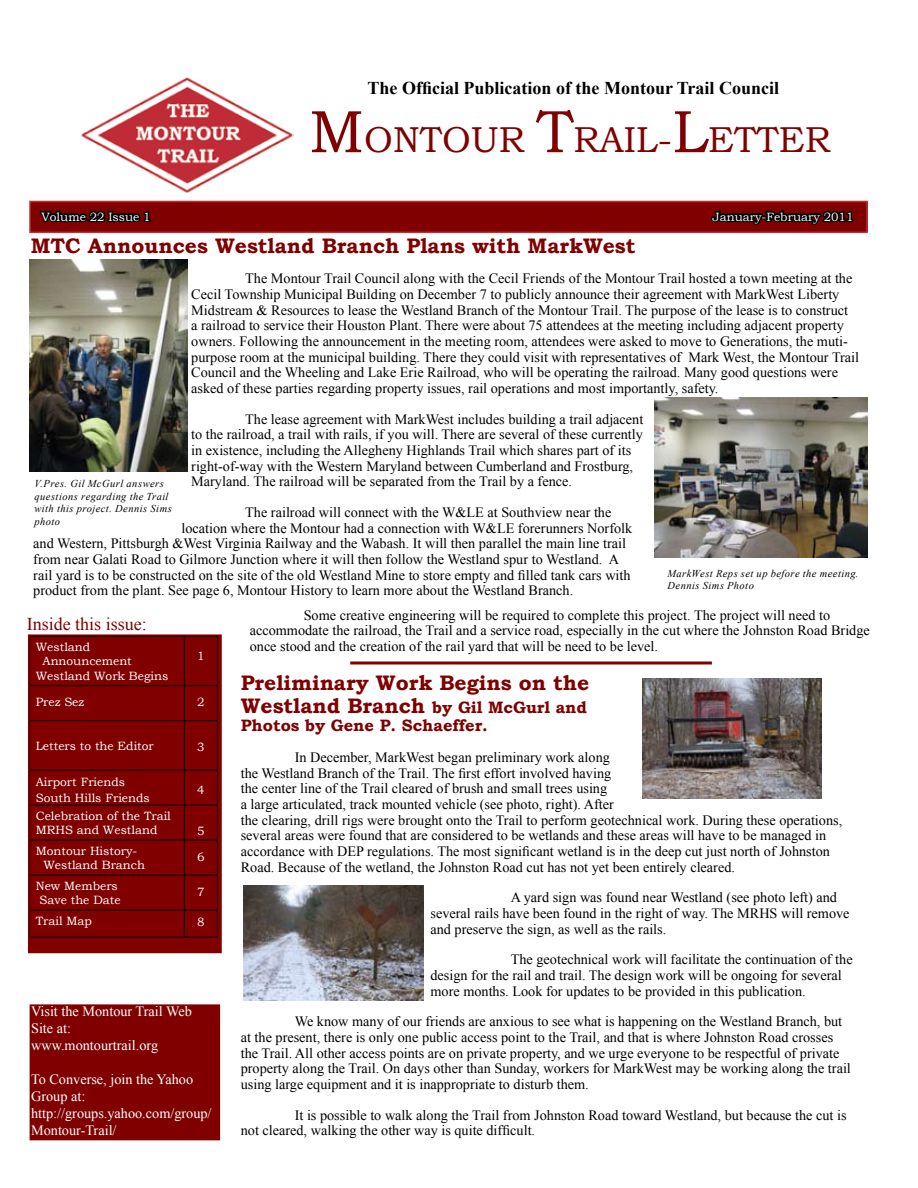
<style>
.page{position:relative;width:918px;height:1188px;background:#fff}
.page>*{position:absolute;margin:0;border:0;box-sizing:border-box;transform-origin:0 0}
.t1{font:36px "Bookman Old Style";color:#800000}
.t2{font:700 21px/23.1px "Bookman Old Style";color:#800000}
.t3{font:700 18px "Times New Roman";color:#000}
.t4{font:18px "Times New Roman";color:#800000}
.t5{font:700 16.5px "Bookman Old Style";color:#800000}
.t6{font:14.25px/15.6px "Times New Roman";color:#000}
.t7{font:14.25px/17.1px "Times New Roman";color:#fff}
.t8{font:12px/14.4px "Bookman Old Style";color:#fff}
.t9{font:italic 10.5px/12.6px "Times New Roman";letter-spacing:.04em;color:#000}
.s1{font-size:60px}
.s2{font-size:16.5px}
</style>
<div class="page">
<img style="left:81px;top:77px;width:213px;height:116px">
<div style="left:30px;top:201px;width:837px;height:31px;background:#800000"></div>
<svg style="left:40px;top:210px;width:111px;height:13px"></svg>
<svg style="left:708px;top:200px;width:147px;height:25px"></svg>
<div style="left:29px;top:201px;width:839px;height:32px;border:2px solid #bf2f37"></div>
<div style="left:29px;top:635px;width:192px;height:317px;background:#800000"></div>
<hr style="left:184px;top:636px;width:1px;height:49px;background:#000">
<hr style="left:217px;top:636px;width:1px;height:49px;background:#000">
<hr style="left:30px;top:685px;width:154px;height:1px;background:#000">
<hr style="left:184px;top:686px;width:1px;height:34px;background:#000">
<hr style="left:184px;top:685px;width:34px;height:1px;background:#000">
<hr style="left:217px;top:686px;width:1px;height:34px;background:#000">
<hr style="left:30px;top:720px;width:154px;height:1px;background:#000">
<hr style="left:30px;top:770px;width:154px;height:1px;background:#000">
<hr style="left:184px;top:721px;width:1px;height:49px;background:#000">
<hr style="left:184px;top:770px;width:1px;height:35px;background:#000">
<hr style="left:184px;top:720px;width:34px;height:1px;background:#000">
<hr style="left:217px;top:721px;width:1px;height:49px;background:#000">
<hr style="left:30px;top:805px;width:154px;height:1px;background:#000">
<hr style="left:184px;top:770px;width:34px;height:1px;background:#000">
<hr style="left:217px;top:770px;width:1px;height:35px;background:#000">
<hr style="left:30px;top:840px;width:154px;height:1px;background:#000">
<hr style="left:30px;top:875px;width:154px;height:1px;background:#000">
<hr style="left:30px;top:910px;width:154px;height:1px;background:#000">
<hr style="left:30px;top:937px;width:154px;height:1px;background:#000">
<hr style="left:184px;top:805px;width:1px;height:35px;background:#000">
<hr style="left:184px;top:840px;width:1px;height:35px;background:#000">
<hr style="left:184px;top:875px;width:1px;height:35px;background:#000">
<svg style="left:184px;top:911px;width:1px;height:26px"></svg>
<hr style="left:184px;top:805px;width:34px;height:1px;background:#000">
<hr style="left:184px;top:840px;width:34px;height:1px;background:#000">
<hr style="left:184px;top:875px;width:34px;height:1px;background:#000">
<hr style="left:217px;top:805px;width:1px;height:35px;background:#000">
<hr style="left:217px;top:840px;width:1px;height:35px;background:#000">
<hr style="left:217px;top:875px;width:1px;height:35px;background:#000">
<svg style="left:217px;top:911px;width:1px;height:26px"></svg>
<hr style="left:184px;top:910px;width:34px;height:1px;background:#000">
<hr style="left:184px;top:937px;width:34px;height:1px;background:#000">
<div style="left:28px;top:634px;width:194px;height:319px;border:2px solid #800000"></div>
<div style="left:30px;top:1005px;width:189px;height:135px;background:#800000"></div>
<div style="left:30px;top:1004px;width:190px;height:136px;border:2px solid #800000"></div>
<hr style="left:350px;top:662px;width:362px;height:2px;background:#800000">
<img style="left:29px;top:259px;width:158px;height:212px">
<img style="left:655px;top:398px;width:213px;height:159px">
<img style="left:642px;top:679px;width:180px;height:120px">
<img style="left:243px;top:885px;width:180px;height:115px">
<p class="t3" style="left:368px;top:76px;width:413px">The Official Publication of the Montour Trail Council</p>
<h1 class="t1" style="left:309px;top:116px;width:523px"><span class="s1">M</span>ONTOUR <span class="s1">T</span>RAIL-<span class="s1">L</span>ETTER</h1>
<p class="t8" style="left:42px;top:209px;width:111px">Volume 22 Issue 1</p>
<p class="t8" style="left:713px;top:209px;width:142px">January-February 2011</p>
<h2 class="t2" style="left:31px;top:234px;width:606px">MTC Announces Westland Branch Plans with MarkWest</h2>
<p class="t6" style="left:191px;top:270px;width:669px;text-indent:54px">The Montour Trail Council along with the Cecil Friends of the Montour Trail hosted a town meeting at the Cecil Township Municipal Building on December 7 to publicly announce their agreement with MarkWest Liberty Midstream &amp; Resources to lease the Westland Branch of the Montour Trail. The purpose of the lease is to construct<br>a railroad to service their Houston Plant. There were about 75 attendees at the meeting including adjacent property owners. Following the announcement in the meeting room, attendees were asked to move to Generations, the muti&shy;purpose room at the municipal building. There they could visit with representatives of Mark West, the Montour Trail Council and the Wheeling and Lake Erie Railroad, who will be operating the railroad. Many good questions were asked of these parties regarding property issues, rail operations and most importantly, safety.</p>
<p class="t6" style="left:191px;top:411px;width:454px;text-indent:54px">The lease agreement with MarkWest includes building a trail adjacent to the railroad, a trail with rails, if you will. There are several of these currently in existence, including the Allegheny Highlands Trail which shares part of its right-of-way with the Western Maryland between Cumberland and Frostburg, Maryland. The railroad will be separated from the Trail by a fence.</p>
<p class="t6" style="left:245px;top:504px;width:368px">The railroad will connect with the W&amp;LE at Southview near the</p>
<p class="t6" style="left:181px;top:520px;width:452px">location where the Montour had a connection with W&amp;LE forerunners Norfolk</p>
<p class="t6" style="left:33px;top:536px;width:594px">and Western, Pittsburgh &amp;West Virginia Railway and the Wabash. It will then parallel the main line trail</p>
<p class="t6" style="left:33px;top:551px;width:587px">from near Galati Road to Gilmore Junction where it will then follow the Westland spur to Westland. A</p>
<p class="t6" style="left:33px;top:567px;width:599px">rail yard is to be constructed on the site of the old Westland Mine to store empty and filled tank cars with</p>
<p class="t6" style="left:33px;top:583px;width:541px">product from the plant. See page 6, Montour History to learn more about the Westland Branch.</p>
<p class="t9" style="left:34px;top:477px;width:139px">V.Pres. Gil McGurl answers questions regarding the Trail with this project. Dennis Sims photo</p>
<p class="t9" style="left:668px;top:566px;width:193px">MarkWest Reps set up before the meeting.<br>Dennis Sims Photo</p>
<p class="t4" style="left:27px;top:612px;width:122px">Inside this issue:</p>
<p class="t8" style="left:36px;top:640px;width:56px">Westland</p>
<p class="t8" style="left:43px;top:654px;width:91px">Announcement</p>
<p class="t8" style="left:36px;top:668px;width:134px">Westland Work Begins</p>
<p class="t8" style="left:197px;top:649px;width:9px">1</p>
<p class="t8" style="left:36px;top:695px;width:50px">Prez Sez</p>
<p class="t8" style="left:197px;top:695px;width:9px">2</p>
<p class="t8" style="left:36px;top:738px;width:120px">Letters to the Editor</p>
<p class="t8" style="left:197px;top:739px;width:9px">3</p>
<p class="t8" style="left:36px;top:774px;width:116px;line-height:15.9px">Airport Friends<br>South Hills Friends</p>
<p class="t8" style="left:197px;top:782px;width:9px">4</p>
<p class="t8" style="left:36px;top:808px;width:137px">Celebration of the Trail<br>MRHS and Westland</p>
<p class="t8" style="left:197px;top:823px;width:9px">5</p>
<p class="t8" style="left:43px;top:843px;width:103px;text-indent:-8px">Montour History-<br>Westland Branch</p>
<p class="t8" style="left:197px;top:849px;width:9px">6</p>
<p class="t8" style="left:36px;top:878px;width:86px;text-align:center">New Members<br>Save the Date</p>
<p class="t8" style="left:197px;top:884px;width:9px">7</p>
<p class="t8" style="left:36px;top:913px;width:58px">Trail Map</p>
<p class="t8" style="left:197px;top:915px;width:9px">8</p>
<p class="t7" style="left:31px;top:1002px;width:162px">Visit the Montour Trail Web<br>Site at: www.montourtrail.org</p>
<p class="t7" style="left:31px;top:1071px;width:182px">To Converse, join the Yahoo<br>Group at: http://groups.yahoo.com/group/<br>Montour-Trail/</p>
<p class="t6" style="left:250px;top:607px;width:622px;text-indent:54px">Some creative engineering will be required to complete this project. The project will need to accommodate the railroad, the Trail and a service road, especially in the cut where the Johnston Road Bridge once stood and the creation of the rail yard that will be need to be level.</p>
<h2 class="t2" style="left:241px;top:671px;width:350px">Preliminary Work Begins on the<br>Westland Branch <span class="s2">by Gil McGurl and</span></h2>
<p class="t5" style="left:241px;top:714px;width:249px">Photos by Gene P. Schaeffer.</p>
<p class="t6" style="left:241px;top:749px;width:603px;text-indent:54px">In December, MarkWest began preliminary work along<br>the Westland Branch of the Trail. The first effort involved having<br>the center line of the Trail cleared of brush and small trees using<br>a large articulated, track mounted vehicle (see photo, right). After<br>the clearing, drill rigs were brought onto the Trail to perform geotechnical work. During these operations, several areas were found that are considered to be wetlands and these areas will have to be managed in accordance with DEP regulations. The most significant wetland is in the deep cut just north of Johnston Road. Because of the wetland, the Johnston Road cut has not yet been entirely cleared.</p>
<p class="t6" style="left:431px;top:890px;width:421px;text-indent:80px">A yard sign was found near Westland (see photo left) and several rails have been found in the right of way. The MRHS will remove and preserve the sign, as well as the rails.</p>
<p class="t6" style="left:431px;top:952px;width:424px;text-indent:80px">The geotechnical work will facilitate the continuation of the design for the rail and trail. The design work will be ongoing for several more months. Look for updates to be provided in this publication.</p>
<p class="t6" style="left:241px;top:1014px;width:612px;text-indent:54px">We know many of our friends are anxious to see what is happening on the Westland Branch, but at the present, there is only one public access point to the Trail, and that is where Johnston Road crosses the Trail. All other access points are on private property, and we urge everyone to be respectful of private property along the Trail. On days other than Sunday, workers for MarkWest may be working along the trail using large equipment and it is inappropriate to disturb them.</p>
<p class="t6" style="left:241px;top:1107px;width:607px;text-indent:54px">It is possible to walk along the Trail from Johnston Road toward Westland, but because the cut is not cleared, walking the other way is quite difficult.</p>
</div>
